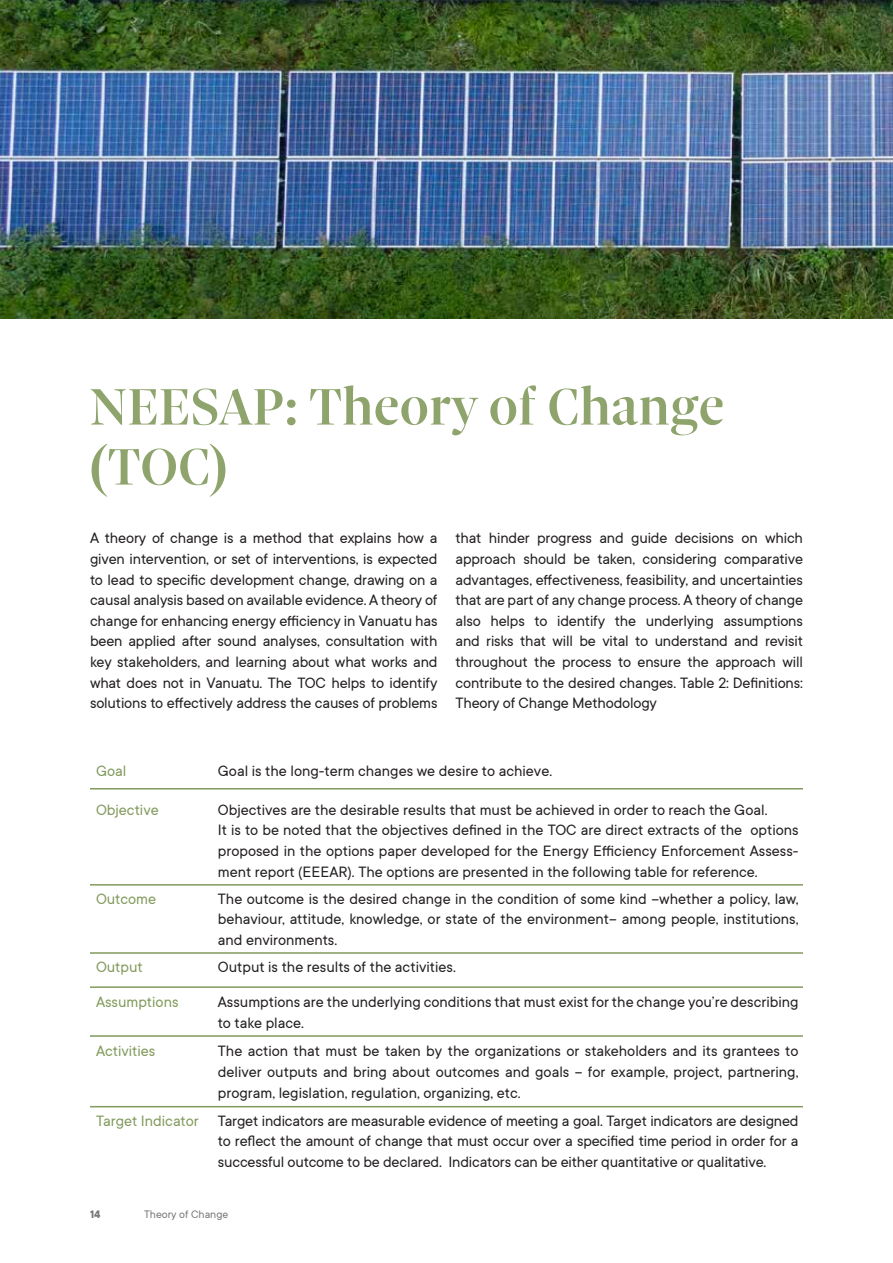
<style>
.page{position:relative;width:893px;height:1263px;background:#fff}
.page>*{position:absolute;margin:0;border:0;box-sizing:border-box;transform-origin:0 0}
.t1{font:500 55.5px/60px "Sole Serif Big Display";letter-spacing:.01em;color:#829a5c}
.t2{font:16.5px/20.7px "TT Commons";color:#231f20;text-align:justify}
.t3{font:16.5px "TT Commons";color:#829a5c}
.t4{font:12px "TT Commons";color:#77787b}
.t5{font:700 12px "TT Commons";color:#77787b}
.s1{color:#829a5c}
</style>
<div class="page">
<svg style="left:90px;top:789px;width:122px;height:319px"></svg>
<hr style="left:90px;top:795px;width:122px;height:1px;background:#fff">
<hr style="left:90px;top:988px;width:122px;height:1px;background:#fff">
<hr style="left:90px;top:1037px;width:122px;height:1px;background:#fff">
<hr style="left:90px;top:788px;width:713px;height:1px;background:#829a5c">
<hr style="left:90px;top:986px;width:713px;height:2px;background:#829a5c">
<hr style="left:90px;top:1106px;width:713px;height:1px;background:#829a5c">
<hr style="left:90px;top:1035px;width:713px;height:2px;background:#829a5c">
<hr style="left:90px;top:884px;width:713px;height:1px;background:#829a5c">
<hr style="left:90px;top:952px;width:713px;height:2px;background:#829a5c">
<img style="left:0;top:0;width:893px;height:318px">
<h1 class="t1" style="left:90px;top:377px;width:636px">NEESAP: Theory of Change (TOC)</h1>
<p class="t2" style="left:90px;top:527px;width:349px">A theory of change is a method that explains how a given intervention, or set of interventions, is expected to lead to specific development change, drawing on a causal analysis based on available evidence. A theory of change for enhancing energy efficiency in Vanuatu has been applied after sound analyses, consultation with key stakeholders, and learning about what works and what does not in Vanuatu. The TOC helps to identify solutions to effectively address the causes of problems</p>
<p class="t2" style="left:455px;top:527px;width:349px">that hinder progress and guide decisions on which approach should be taken, considering comparative advantages, effectiveness, feasibility, and uncertainties that are part of any change process. A theory of change also helps to identify the underlying assumptions and risks that will be vital to understand and revisit throughout the process to ensure the approach will contribute to the desired changes. Table 2: Definitions:<br>Theory of Change Methodology</p>
<p class="t3" style="left:96px;top:760px;width:32px">Goal</p>
<p class="t2" style="left:218px;top:759px;width:336px">Goal is the long-term changes we desire to achieve.</p>
<p class="t3" style="left:96px;top:799px;width:64px">Objective</p>
<p class="t2" style="left:218px;top:799px;width:582px;text-align:left">Objectives are the desirable results that must be achieved in order to reach the Goal.<br>It is to be noted that the objectives defined in the TOC are direct extracts of the options proposed in the options paper developed for the Energy Efficiency Enforcement Assess&shy;ment report (EEEAR). The options are presented in the following table for reference.</p>
<p class="t3" style="left:96px;top:888px;width:62px">Outcome</p>
<p class="t2" style="left:218px;top:888px;width:582px">The outcome is the desired change in the condition of some kind –whether a policy, law, behaviour, attitude, knowledge, or state of the environment– among people, institutions, and environments.</p>
<p class="t3" style="left:96px;top:956px;width:48px">Output</p>
<p class="t2" style="left:218px;top:956px;width:240px">Output is the results of the activities.</p>
<p class="t3" style="left:96px;top:992px;width:84px">Assumptions</p>
<p class="t2" style="left:218px;top:991px;width:582px">Assumptions are the underlying conditions that must exist for the change you’re describing to take place.</p>
<p class="t3" style="left:96px;top:1041px;width:61px">Activities</p>
<p class="t2" style="left:218px;top:1040px;width:582px">The action that must be taken by the organizations or stakeholders and its grantees to deliver outputs and bring about outcomes and goals – for example, project, partnering, program, legislation, regulation, organizing, etc.</p>
<p class="t2" style="left:218px;top:1109px;width:582px;text-indent:-122px"><span class="s1">Target Indicator</span> Target indicators are measurable evidence of meeting a goal. Target indicators are designed to reflect the amount of change that must occur over a specified time period in order for a successful outcome to be declared. Indicators can be either quantitative or qualitative.</p>
<p class="t5" style="left:90px;top:1207px;width:12px">14</p>
<p class="t4" style="left:144px;top:1207px;width:86px">Theory of Change</p>
</div>
